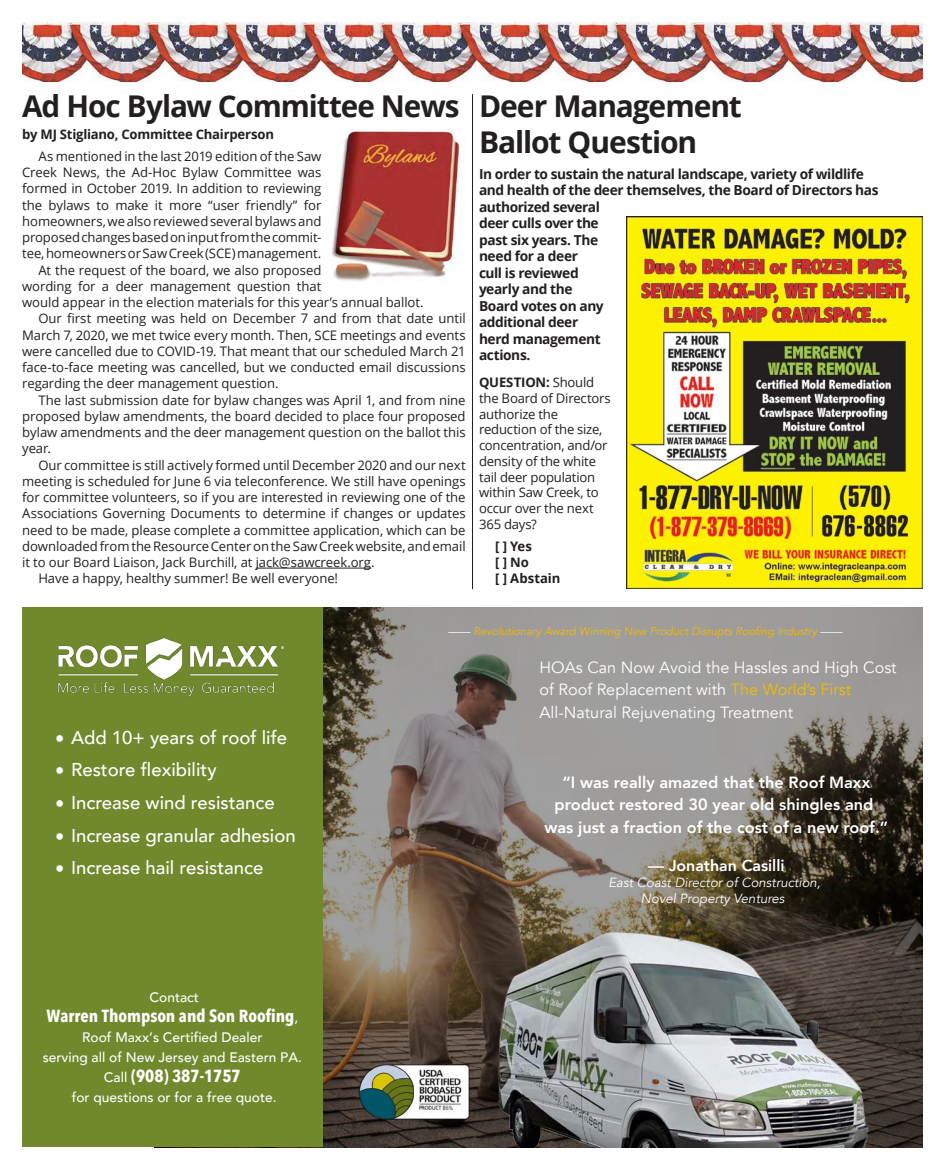
<style>
.page{position:relative;width:945px;height:1170px;background:#fff}
.page>*{position:absolute;margin:0;border:0;box-sizing:border-box;transform-origin:0 0}
.t1{font:700 30px/36px "Open Sans";letter-spacing:-.035em;color:#231f20}
.t2{font:500 18.5px "Avenir";color:#fff}
.t3{font:700 17.5px "Avenir Next Condensed";color:#fff}
.t4{font:800 16.25px/22.5px "Avenir";color:#fff;text-align:center}
.t5{font:16.25px/22.5px "Avenir";color:#fff}
.t6{font:800 15.88px "Avenir";color:#fff}
.t7{font:700 13.75px/16.5px "Open Sans";letter-spacing:-.03em;color:#231f20}
.t8{font:500 13.75px/20px "Avenir";color:#fff;text-align:center}
.t9{font:italic 13.25px/15.9px "Avenir";color:#fff;text-align:center}
.t10{font:13.12px/15.8px "Open Sans";letter-spacing:-.005em;color:#231f20}
.t11{font:700 13.12px/16.2px "Open Sans";letter-spacing:-.015em;color:#231f20}
.t12{font:italic 11.12px "Avenir";color:#f4bb00}
.s1{color:#fff}
.s2{font-weight:700}
.s3{font-family:"Avenir";font-weight:500;font-size:13.75px}
.s4{color:#f4bb00}
</style>
<div class="page">
<hr style="left:472px;top:94px;width:1px;height:495px;background:#231f20">
<hr style="left:256px;top:568px;width:115px;height:1px;background:#231f20">
<img style="left:331px;top:131px;width:129px;height:150px">
<img style="left:22px;top:22px;width:900px;height:59px">
<svg style="left:323px;top:608px;width:599px;height:539px;background:#7a746b"></svg>
<img style="left:441px;top:920px;width:459px;height:227px">
<img style="left:358px;top:1063px;width:113px;height:57px">
<div style="left:22px;top:608px;width:301px;height:539px;background:#6f892c"></div>
<img style="left:58px;top:638px;width:227px;height:59px">
<img style="left:627px;top:217px;width:295px;height:372px">
<h1 class="t1" style="left:22px;top:87px;width:439px">Ad Hoc Bylaw Committee News</h1>
<p class="t11" style="left:22px;top:126px;width:253px">by MJ Stigliano, Committee Chairperson</p>
<p class="t10" style="left:38px;top:148px;width:285px">As mentioned in the last 2019 edition of the Saw</p>
<p class="t10" style="left:22px;top:164px;width:301px">Creek News, the Ad-Hoc Bylaw Committee was</p>
<p class="t10" style="left:22px;top:180px;width:301px">formed in October 2019. In addition to reviewing</p>
<p class="t10" style="left:22px;top:197px;width:301px">the bylaws to make it more “user friendly” for</p>
<p class="t10" style="left:22px;top:213px;width:301px">homeowners, we also reviewed several bylaws and</p>
<p class="t10" style="left:22px;top:229px;width:301px">proposed changes based on input from the commit-</p>
<p class="t10" style="left:22px;top:245px;width:301px">tee, homeowners or Saw Creek (SCE) management.</p>
<p class="t10" style="left:38px;top:262px;width:285px">At the request of the board, we also proposed</p>
<p class="t10" style="left:22px;top:278px;width:301px">wording for a deer management question that</p>
<p class="t10" style="left:22px;top:294px;width:403px">would appear in the election materials for this year’s annual ballot.</p>
<p class="t10" style="left:38px;top:310px;width:429px">Our first meeting was held on December 7 and from that date until</p>
<p class="t10" style="left:22px;top:327px;width:445px">March 7, 2020, we met twice every month. Then, SCE meetings and events</p>
<p class="t10" style="left:22px;top:343px;width:445px">were cancelled due to COVID-19. That meant that our scheduled March 21</p>
<p class="t10" style="left:22px;top:359px;width:445px">face-to-face meeting was cancelled, but we conducted email discussions</p>
<p class="t10" style="left:22px;top:375px;width:258px">regarding the deer management question.</p>
<p class="t10" style="left:38px;top:392px;width:429px">The last submission date for bylaw changes was April 1, and from nine</p>
<p class="t10" style="left:22px;top:408px;width:445px">proposed bylaw amendments, the board decided to place four proposed</p>
<p class="t10" style="left:22px;top:424px;width:445px">bylaw amendments and the deer management question on the ballot this</p>
<p class="t10" style="left:22px;top:440px;width:30px">year.</p>
<p class="t10" style="left:38px;top:457px;width:429px">Our committee is still actively formed until December 2020 and our next</p>
<p class="t10" style="left:22px;top:473px;width:445px">meeting is scheduled for June 6 via teleconference. We still have openings</p>
<p class="t10" style="left:22px;top:489px;width:445px">for committee volunteers, so if you are interested in reviewing one of the</p>
<p class="t10" style="left:22px;top:505px;width:445px">Associations Governing Documents to determine if changes or updates</p>
<p class="t10" style="left:22px;top:522px;width:445px">need to be made, please complete a committee application, which can be</p>
<p class="t10" style="left:22px;top:538px;width:445px">downloaded from the Resource Center on the Saw Creek website, and email</p>
<p class="t10" style="left:22px;top:554px;width:354px">it to our Board Liaison, Jack Burchill, at jack@sawcreek.org.</p>
<p class="t10" style="left:38px;top:570px;width:301px">Have a happy, healthy summer! Be well everyone!</p>
<p class="t12" style="left:448px;top:624px;width:396px"><span class="s1">——</span> Revolutionary Award Winning New Product Disrupts Roofing Industry <span class="s1">——</span></p>
<h1 class="t1" style="left:479px;top:87px;width:264px">Deer Management<br>Ballot Question</h1>
<p class="t7" style="left:479px;top:165px;width:401px">In order to sustain the natural landscape, variety of wildlife and health of the deer themselves, the Board of Directors has authorized several<br>deer culls over the<br>past six years. The<br>need for a deer<br>cull is reviewed<br>yearly and the<br>Board votes on any<br>additional deer<br>herd management<br>actions.</p>
<p class="t10" style="left:479px;top:374px;width:133px"><span class="s2">QUESTION:</span> Should the Board of Directors authorize the reduction of the size, concentration, and/or density of the white tail deer population within Saw Creek, to occur over the next<br>365 days?</p>
<p class="t11" style="left:495px;top:538px;width:67px">[ ] Yes<br>[ ] No<br>[ ] Abstain</p>
<h2 class="t2" style="left:55px;top:722px;width:234px">• Add 10+ years of roof life</h2>
<h2 class="t2" style="left:55px;top:753px;width:163px">• Restore flexibility</h2>
<h2 class="t2" style="left:55px;top:786px;width:221px">• Increase wind resistance</h2>
<h2 class="t2" style="left:55px;top:820px;width:242px">• Increase granular adhesion</h2>
<h2 class="t2" style="left:55px;top:851px;width:210px">• Increase hail resistance</h2>
<p class="t8" style="left:150px;top:986px;width:51px">Contact</p>
<h3 class="t3" style="left:46px;top:1005px;width:253px">Warren Thompson and Son Roofing<span class="s3">,</span></h3>
<p class="t8" style="left:43px;top:1026px;width:261px">Roof Maxx’s Certified Dealer<br>serving all of New Jersey and Eastern PA.</p>
<h3 class="t3" style="left:104px;top:1065px;width:138px"><span class="s3">Call</span> (908) 387-1757</h3>
<p class="t8" style="left:72px;top:1086px;width:206px">for questions or for a free quote.</p>
<p class="t5" style="left:540px;top:656px;width:359px">HOAs Can Now Avoid the Hassles and High Cost of Roof Replacement with <span class="s4">The World’s First<br></span>All-Natural Rejuvenating Treatment</p>
<p class="t4" style="left:545px;top:771px;width:345px">“I was really amazed that the Roof Maxx product restored 30 year old shingles and was just a fraction of the cost of a new roof.”</p>
<p class="t6" style="left:648px;top:853px;width:138px">— Jonathan Casilli</p>
<p class="t9" style="left:608px;top:874px;width:214px">East Coast Director of Construction,<br>Novel Property Ventures</p>
</div>
